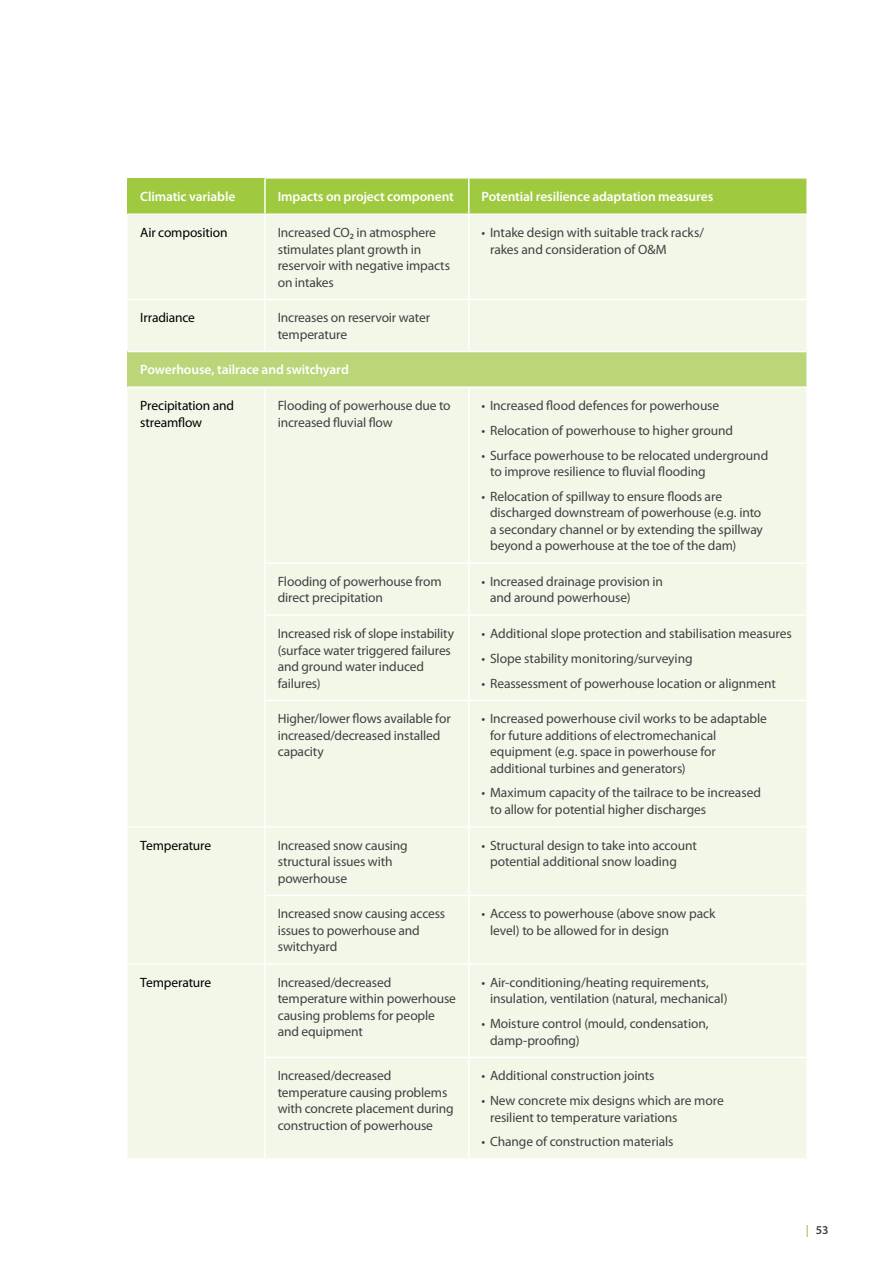
<style>
.page{position:relative;width:893px;height:1263px;background:#fff}
.page>*{position:absolute;margin:0;border:0;box-sizing:border-box;transform-origin:0 0}
.t1{font:13.5px/16.5px "Myriad Pro";letter-spacing:-.01em;color:#414042}
.t2{font:600 13.5px "Myriad Pro";letter-spacing:-.01em;color:#fff}
.t3{font:13.5px/16.5px "Myriad Pro";letter-spacing:-.015em;color:#000}
.t4{font:600 12px "Myriad Pro";color:#414042}
.s1{color:#9fc93e}
</style>
<div class="page">
<div style="left:128px;top:179px;width:137px;height:35px;background:#9fc93e"></div>
<div style="left:266px;top:179px;width:540px;height:34px;background:#9fc93e"></div>
<div style="left:128px;top:215px;width:678px;height:943px;background:#f2f7e8"></div>
<div style="left:128px;top:351px;width:679px;height:36px;background:#bad678"></div>
<hr style="left:128px;top:351px;width:137px;height:1px;background:#fff">
<hr style="left:265px;top:351px;width:204px;height:1px;background:#fff">
<hr style="left:469px;top:351px;width:337px;height:1px;background:#fff">
<hr style="left:128px;top:386px;width:137px;height:2px;background:#fff">
<hr style="left:265px;top:386px;width:204px;height:2px;background:#fff">
<hr style="left:469px;top:386px;width:337px;height:2px;background:#fff">
<hr style="left:264px;top:179px;width:2px;height:34px;background:#fff">
<hr style="left:468px;top:179px;width:2px;height:34px;background:#fff">
<hr style="left:128px;top:213px;width:137px;height:2px;background:#fff">
<hr style="left:264px;top:215px;width:2px;height:84px;background:#fff">
<hr style="left:468px;top:215px;width:2px;height:84px;background:#fff">
<hr style="left:128px;top:299px;width:137px;height:1px;background:#fff">
<hr style="left:265px;top:299px;width:204px;height:1px;background:#fff">
<hr style="left:264px;top:300px;width:2px;height:51px;background:#fff">
<hr style="left:469px;top:299px;width:339px;height:1px;background:#fff">
<hr style="left:468px;top:300px;width:2px;height:51px;background:#fff">
<hr style="left:264px;top:388px;width:2px;height:174px;background:#fff">
<hr style="left:468px;top:388px;width:2px;height:174px;background:#fff">
<hr style="left:264px;top:562px;width:205px;height:2px;background:#fff">
<hr style="left:264px;top:564px;width:2px;height:50px;background:#fff">
<hr style="left:469px;top:562px;width:339px;height:2px;background:#fff">
<hr style="left:468px;top:564px;width:2px;height:50px;background:#fff">
<hr style="left:264px;top:614px;width:205px;height:2px;background:#fff">
<hr style="left:264px;top:616px;width:2px;height:84px;background:#fff">
<hr style="left:469px;top:614px;width:339px;height:2px;background:#fff">
<hr style="left:468px;top:616px;width:2px;height:84px;background:#fff">
<hr style="left:264px;top:700px;width:205px;height:1px;background:#fff">
<hr style="left:264px;top:701px;width:2px;height:125px;background:#fff">
<hr style="left:469px;top:700px;width:339px;height:1px;background:#fff">
<hr style="left:468px;top:701px;width:2px;height:125px;background:#fff">
<hr style="left:128px;top:826px;width:137px;height:1px;background:#fff">
<hr style="left:265px;top:826px;width:204px;height:1px;background:#fff">
<hr style="left:264px;top:827px;width:2px;height:68px;background:#fff">
<hr style="left:469px;top:826px;width:339px;height:1px;background:#fff">
<hr style="left:468px;top:827px;width:2px;height:68px;background:#fff">
<hr style="left:264px;top:895px;width:205px;height:1px;background:#fff">
<hr style="left:264px;top:896px;width:2px;height:67px;background:#fff">
<hr style="left:469px;top:895px;width:339px;height:1px;background:#fff">
<hr style="left:468px;top:896px;width:2px;height:67px;background:#fff">
<hr style="left:128px;top:963px;width:137px;height:2px;background:#fff">
<hr style="left:265px;top:963px;width:204px;height:2px;background:#fff">
<hr style="left:264px;top:965px;width:2px;height:92px;background:#fff">
<hr style="left:469px;top:963px;width:339px;height:2px;background:#fff">
<hr style="left:468px;top:965px;width:2px;height:92px;background:#fff">
<hr style="left:264px;top:1057px;width:205px;height:1px;background:#fff">
<hr style="left:264px;top:1058px;width:2px;height:100px;background:#fff">
<hr style="left:469px;top:1057px;width:339px;height:1px;background:#fff">
<hr style="left:468px;top:1058px;width:2px;height:100px;background:#fff">
<hr style="left:806px;top:351px;width:2px;height:36px;background:#fff">
<p class="t2" style="left:140px;top:188px;width:97px">Climatic variable</p>
<p class="t2" style="left:278px;top:188px;width:178px">Impacts on project component</p>
<p class="t2" style="left:482px;top:188px;width:233px">Potential resilience adaptation measures</p>
<p class="t3" style="left:140px;top:224px;width:89px">Air composition</p>
<p class="t1" style="left:278px;top:224px;width:174px">Increased CO₂ in atmosphere stimulates plant growth in reservoir with negative impacts on intakes</p>
<p class="t1" style="left:490px;top:224px;width:216px;text-indent:-9px">• Intake design with suitable track racks/ rakes and consideration of O&amp;M</p>
<p class="t3" style="left:140px;top:309px;width:56px">Irradiance</p>
<p class="t1" style="left:278px;top:309px;width:154px">Increases on reservoir water temperature</p>
<p class="t2" style="left:140px;top:361px;width:210px">Powerhouse, tailrace and switchyard</p>
<p class="t3" style="left:140px;top:397px;width:95px">Precipitation and streamflow</p>
<p class="t1" style="left:278px;top:397px;width:174px">Flooding of powerhouse due to increased fluvial flow</p>
<p class="t1" style="left:482px;top:397px;width:239px">• Increased flood defences for powerhouse</p>
<p class="t1" style="left:482px;top:422px;width:253px">• Relocation of powerhouse to higher ground</p>
<p class="t1" style="left:490px;top:447px;width:280px;text-indent:-9px">• Surface powerhouse to be relocated underground to improve resilience to fluvial flooding</p>
<p class="t1" style="left:490px;top:488px;width:274px;text-indent:-9px">• Relocation of spillway to ensure floods are discharged downstream of powerhouse (e.g. into a secondary channel or by extending the spillway beyond a powerhouse at the toe of the dam)</p>
<p class="t1" style="left:278px;top:573px;width:166px">Flooding of powerhouse from direct precipitation</p>
<p class="t1" style="left:490px;top:573px;width:175px;text-indent:-9px">• Increased drainage provision in and around powerhouse)</p>
<p class="t1" style="left:278px;top:625px;width:178px">Increased risk of slope instability (surface water triggered failures and ground water induced failures)</p>
<p class="t1" style="left:482px;top:625px;width:312px">• Additional slope protection and stabilisation measures</p>
<p class="t1" style="left:482px;top:650px;width:213px">• Slope stability monitoring/surveying</p>
<p class="t1" style="left:482px;top:674px;width:296px">• Reassessment of powerhouse location or alignment</p>
<p class="t1" style="left:278px;top:710px;width:175px">Higher/lower flows available for increased/decreased installed capacity</p>
<p class="t1" style="left:490px;top:710px;width:278px;text-indent:-9px">• Increased powerhouse civil works to be adaptable for future additions of electromechanical equipment (e.g. space in powerhouse for additional turbines and generators)</p>
<p class="t1" style="left:490px;top:784px;width:272px;text-indent:-9px">• Maximum capacity of the tailrace to be increased to allow for potential higher discharges</p>
<p class="t3" style="left:140px;top:837px;width:72px">Temperature</p>
<p class="t1" style="left:278px;top:837px;width:132px">Increased snow causing structural issues with powerhouse</p>
<p class="t1" style="left:490px;top:837px;width:208px;text-indent:-9px">• Structural design to take into account potential additional snow loading</p>
<p class="t1" style="left:278px;top:905px;width:169px">Increased snow causing access issues to powerhouse and switchyard</p>
<p class="t1" style="left:490px;top:905px;width:227px;text-indent:-9px">• Access to powerhouse (above snow pack level) to be allowed for in design</p>
<p class="t3" style="left:140px;top:974px;width:72px">Temperature</p>
<p class="t1" style="left:278px;top:974px;width:180px">Increased/decreased temperature within powerhouse causing problems for people and equipment</p>
<p class="t1" style="left:490px;top:974px;width:239px;text-indent:-9px">• Air-conditioning/heating requirements, insulation, ventilation (natural, mechanical)</p>
<p class="t1" style="left:490px;top:1015px;width:220px;text-indent:-9px">• Moisture control (mould, condensation, damp-proofing)</p>
<p class="t1" style="left:278px;top:1067px;width:177px">Increased/decreased temperature causing problems with concrete placement during construction of powerhouse</p>
<p class="t1" style="left:482px;top:1067px;width:175px">• Additional construction joints</p>
<p class="t1" style="left:490px;top:1092px;width:235px;text-indent:-9px">• New concrete mix designs which are more resilient to temperature variations</p>
<p class="t1" style="left:482px;top:1133px;width:193px">• Change of construction materials</p>
<p class="t4" style="left:806px;top:1222px;width:24px"><span class="s1">|</span> 53</p>
</div>
